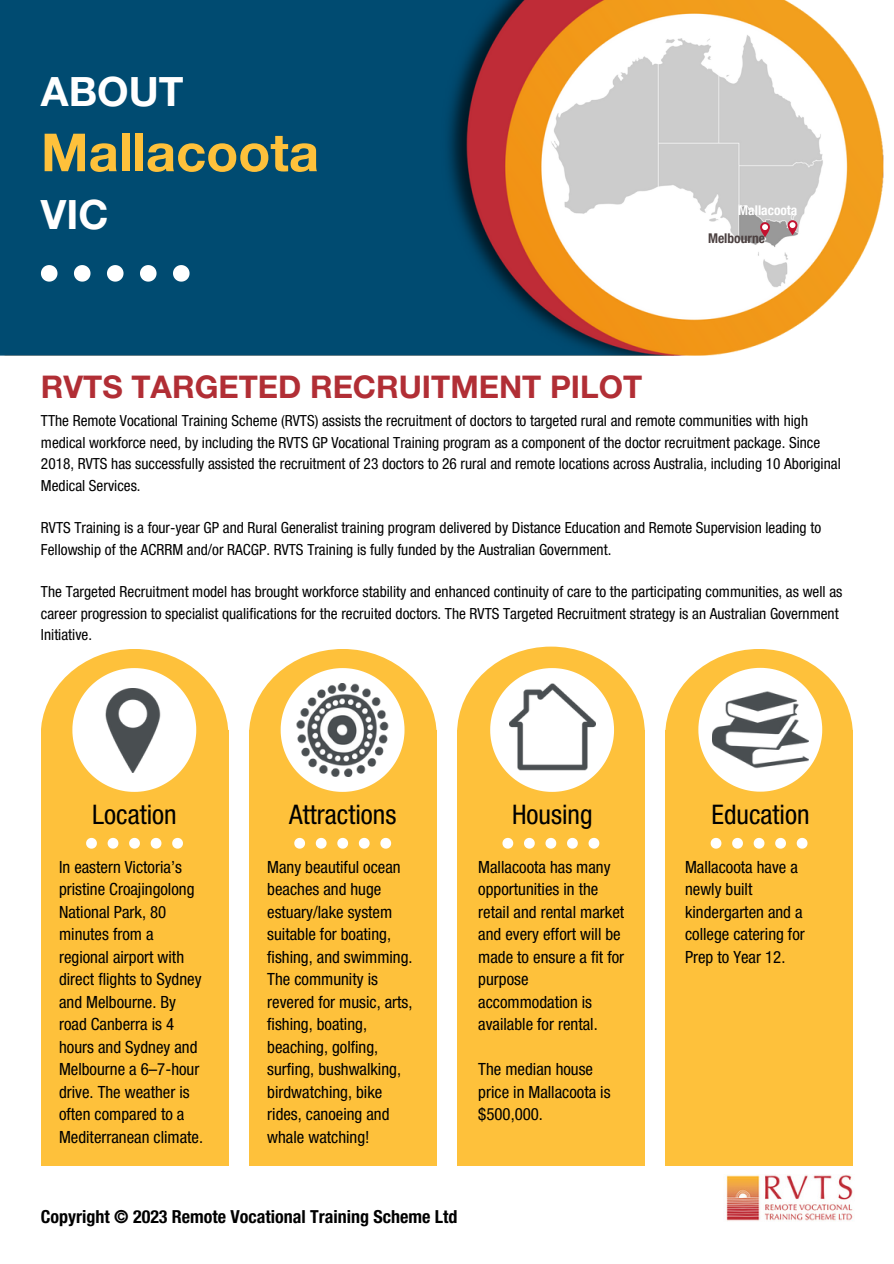
<style>
.page{position:relative;width:894px;height:1264px;background:#fff}
.page>*{position:absolute;margin:0;border:0;box-sizing:border-box;transform-origin:0 0}
.t1{font:700 52.5px "Helvetica Neue LT Pro";color:#fec13b}
.t2{font:700 40.5px "Helvetica Neue LT Pro";color:#fff}
.t3{font:700 31.35px "Helvetica Neue LT Pro";color:#b12e35}
.t4{font:condensed 27px "Helvetica Neue LT Pro";color:#000}
.t5{font:700 condensed 18px "Helvetica Neue LT Pro";color:#000}
.t6{font:condensed 16.8px/22.5px "Helvetica Neue LT Pro";color:#000}
.t7{font:condensed 15.3px/21.3px "Helvetica Neue LT Pro";color:#000}
.t8{font:700 condensed 13.5px "Helvetica Neue LT Pro";color:#fff}
.t9{font:700 condensed 13.5px "Helvetica Neue LT Pro";color:#4c4141}
</style>
<div class="page">
<img style="left:726px;top:1174px;width:127px;height:47px">
<img style="left:0;top:0;width:884px;height:355px">
<div style="left:41px;top:730px;width:187px;height:435px;background:#fec13b"></div>
<div style="left:41px;top:649px;width:187px;height:174px;background:#fec13b;border-radius:50%"></div>
<svg style="left:72px;top:668px;width:124px;height:124px"></svg>
<img style="left:91px;top:688px;width:84px;height:84px">
<svg style="left:86px;top:837px;width:11px;height:11px"></svg>
<svg style="left:108px;top:837px;width:10px;height:11px"></svg>
<svg style="left:129px;top:837px;width:11px;height:11px"></svg>
<svg style="left:151px;top:837px;width:10px;height:11px"></svg>
<svg style="left:172px;top:837px;width:11px;height:11px"></svg>
<svg style="left:41px;top:265px;width:16px;height:16px"></svg>
<svg style="left:74px;top:265px;width:16px;height:16px"></svg>
<svg style="left:107px;top:265px;width:16px;height:16px"></svg>
<svg style="left:140px;top:265px;width:16px;height:16px"></svg>
<svg style="left:173px;top:265px;width:16px;height:16px"></svg>
<div style="left:249px;top:730px;width:187px;height:435px;background:#fec13b"></div>
<div style="left:249px;top:649px;width:187px;height:174px;background:#fec13b;border-radius:50%"></div>
<svg style="left:280px;top:668px;width:124px;height:124px"></svg>
<img style="left:296px;top:683px;width:93px;height:93px">
<svg style="left:294px;top:837px;width:11px;height:11px"></svg>
<svg style="left:316px;top:837px;width:10px;height:11px"></svg>
<svg style="left:337px;top:837px;width:11px;height:11px"></svg>
<svg style="left:359px;top:837px;width:10px;height:11px"></svg>
<svg style="left:380px;top:837px;width:11px;height:11px"></svg>
<div style="left:457px;top:730px;width:187px;height:435px;background:#fec13b"></div>
<div style="left:457px;top:646px;width:187px;height:174px;background:#fec13b;border-radius:50%"></div>
<svg style="left:490px;top:668px;width:124px;height:124px"></svg>
<img style="left:509px;top:683px;width:86px;height:87px">
<svg style="left:502px;top:837px;width:11px;height:11px"></svg>
<svg style="left:524px;top:837px;width:10px;height:11px"></svg>
<svg style="left:545px;top:837px;width:11px;height:11px"></svg>
<svg style="left:567px;top:837px;width:10px;height:11px"></svg>
<svg style="left:588px;top:837px;width:11px;height:11px"></svg>
<div style="left:665px;top:730px;width:187px;height:435px;background:#fec13b"></div>
<div style="left:665px;top:649px;width:187px;height:174px;background:#fec13b;border-radius:50%"></div>
<svg style="left:698px;top:668px;width:124px;height:123px"></svg>
<img style="left:712px;top:682px;width:96px;height:95px">
<svg style="left:710px;top:837px;width:11px;height:11px"></svg>
<svg style="left:732px;top:837px;width:10px;height:11px"></svg>
<svg style="left:753px;top:837px;width:11px;height:11px"></svg>
<svg style="left:775px;top:837px;width:10px;height:11px"></svg>
<svg style="left:796px;top:837px;width:11px;height:11px"></svg>
<img style="left:550px;top:34px;width:273px;height:253px">
<svg style="left:787px;top:220px;width:10px;height:15px"></svg>
<svg style="left:789px;top:222px;width:6px;height:6px"></svg>
<svg style="left:759px;top:222px;width:10px;height:15px"></svg>
<svg style="left:761px;top:224px;width:6px;height:6px"></svg>
<p class="t2" style="left:41px;top:77px;width:144px">ABOUT</p>
<p class="t1" style="left:41px;top:134px;width:279px">Mallacoota</p>
<p class="t2" style="left:41px;top:200px;width:69px">VIC</p>
<p class="t3" style="left:41px;top:375px;width:602px">RVTS TARGETED RECRUITMENT PILOT</p>
<h4 class="t8" style="left:738px;top:205px;width:61px">Mallacoota</h4>
<h6 class="t9" style="left:707px;top:233px;width:58px">Melbourne</h6>
<p class="t7" style="left:41px;top:412px;width:801px">TThe Remote Vocational Training Scheme (RVTS) assists the recruitment of doctors to targeted rural and remote communities with high medical workforce need, by including the RVTS GP Vocational Training program as a component of the doctor recruitment package. Since 2018, RVTS has successfully assisted the recruitment of 23 doctors to 26 rural and remote locations across Australia, including 10 Aboriginal Medical Services.</p>
<p class="t7" style="left:41px;top:519px;width:781px">RVTS Training is a four-year GP and Rural Generalist training program delivered by Distance Education and Remote Supervision leading to<br>Fellowship of the ACRRM and/or RACGP. RVTS Training is fully funded by the Australian Government.</p>
<p class="t7" style="left:41px;top:583px;width:802px">The Targeted Recruitment model has brought workforce stability and enhanced continuity of care to the participating communities, as well as career progression to specialist qualifications for the recruited doctors. The RVTS Targeted Recruitment strategy is an Australian Government<br>Initiative.</p>
<p class="t4" style="left:92px;top:805px;width:86px">Location</p>
<p class="t4" style="left:289px;top:805px;width:108px">Attractions</p>
<p class="t4" style="left:512px;top:805px;width:82px">Housing</p>
<h3 class="t4" style="left:711px;top:805px;width:99px">Education</h3>
<p class="t6" style="left:59px;top:858px;width:145px">In eastern Victoria’s pristine Croajingolong<br>National Park, 80 minutes from a regional airport with direct flights to Sydney and Melbourne. By road Canberra is 4 hours and Sydney and<br>Melbourne a 6–7-hour drive. The weather is often compared to a<br>Mediterranean climate.</p>
<p class="t6" style="left:267px;top:858px;width:147px">Many beautiful ocean beaches and huge estuary/lake system suitable for boating, fishing, and swimming.<br>The community is revered for music, arts, fishing, boating, beaching, golfing, surfing, bushwalking, birdwatching, bike rides, canoeing and whale watching!</p>
<p class="t6" style="left:478px;top:858px;width:147px">Mallacoota has many opportunities in the retail and rental market and every effort will be made to ensure a fit for purpose accommodation is available for rental.</p>
<p class="t6" style="left:478px;top:1060px;width:134px">The median house price in Mallacoota is $500,000.</p>
<p class="t5" style="left:41px;top:1209px;width:418px">Copyright © 2023 Remote Vocational Training Scheme Ltd</p>
<h4 class="t6" style="left:684px;top:858px;width:121px">Mallacoota have a newly built kindergarten and a college catering for<br>Prep to Year 12.</h4>
</div>
